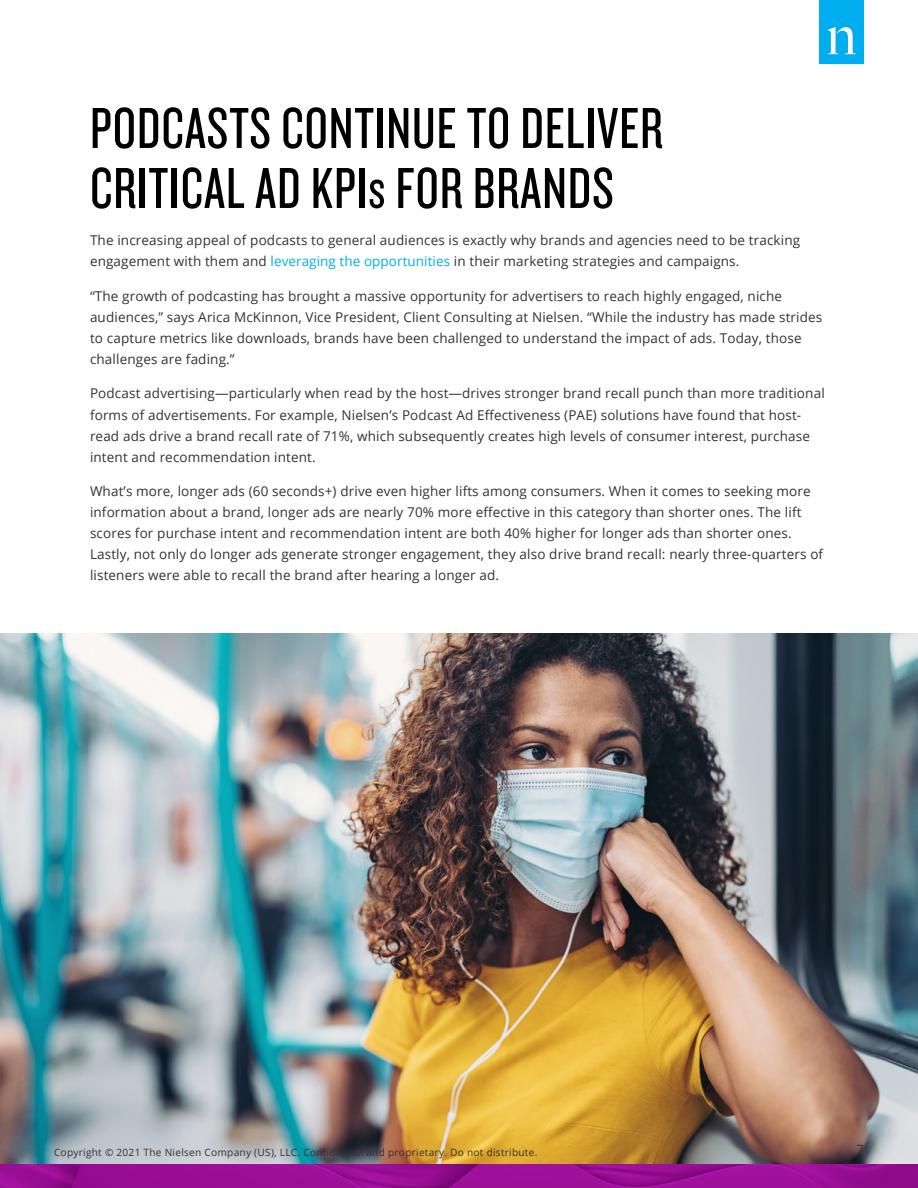
<style>
.page{position:relative;width:918px;height:1188px;background:#fff}
.page>*{position:absolute;margin:0;border:0;box-sizing:border-box;transform-origin:0 0}
.t1{font:60px/60px "Knockout 28 Junior Feathrwt";letter-spacing:.015em;color:#000}
.t2{font:13.5px/21px "Open Sans";letter-spacing:.01em;color:#333}
.t3{font:12.75px "Open Sans";color:#333}
.t4{font:10.2px "Open Sans";letter-spacing:.025em;color:#333}
.s1{color:#00aeef}
</style>
<div class="page">
<img style="left:0;top:634px;width:918px;height:530px">
<div style="left:820px;top:0;width:44px;height:63px;background:#00aeef"></div>
<svg style="left:828px;top:27px;width:28px;height:27px"></svg>
<img style="left:0;top:1164px;width:918px;height:24px">
<h1 class="t1" style="left:90px;top:96px;width:574px">PODCASTS CONTINUE TO DELIVER<br>CRITICAL AD KPIs FOR BRANDS</h1>
<p class="t2" style="left:90px;top:230px;width:712px">The increasing appeal of podcasts to general audiences is exactly why brands and agencies need to be tracking engagement with them and <span class="s1">leveraging the opportunities</span> in their marketing strategies and campaigns.</p>
<p class="t2" style="left:90px;top:285px;width:734px">“The growth of podcasting has brought a massive opportunity for advertisers to reach highly engaged, niche audiences,” says Arica McKinnon, Vice President, Client Consulting at Nielsen. “While the industry has made strides to capture metrics like downloads, brands have been challenged to understand the impact of ads. Today, those challenges are fading.”</p>
<p class="t2" style="left:90px;top:383px;width:736px">Podcast advertising—particularly when read by the host—drives stronger brand recall punch than more traditional forms of advertisements. For example, Nielsen’s Podcast Ad Effectiveness (PAE) solutions have found that host&shy;read ads drive a brand recall rate of 71%, which subsequently creates high levels of consumer interest, purchase intent and recommendation intent.</p>
<p class="t2" style="left:90px;top:480px;width:735px">What’s more, longer ads (60 seconds+) drive even higher lifts among consumers. When it comes to seeking more information about a brand, longer ads are nearly 70% more effective in this category than shorter ones. The lift scores for purchase intent and recommendation intent are both 40% higher for longer ads than shorter ones.<br>Lastly, not only do longer ads generate stronger engagement, they also drive brand recall: nearly three-quarters of listeners were able to recall the brand after hearing a longer ad.</p>
<p class="t4" style="left:54px;top:1145px;width:485px">Copyright © 2021 The Nielsen Company (US), LLC. Confidential and proprietary. Do not distribute.</p>
<p class="t3" style="left:856px;top:1141px;width:9px">7</p>
</div>
